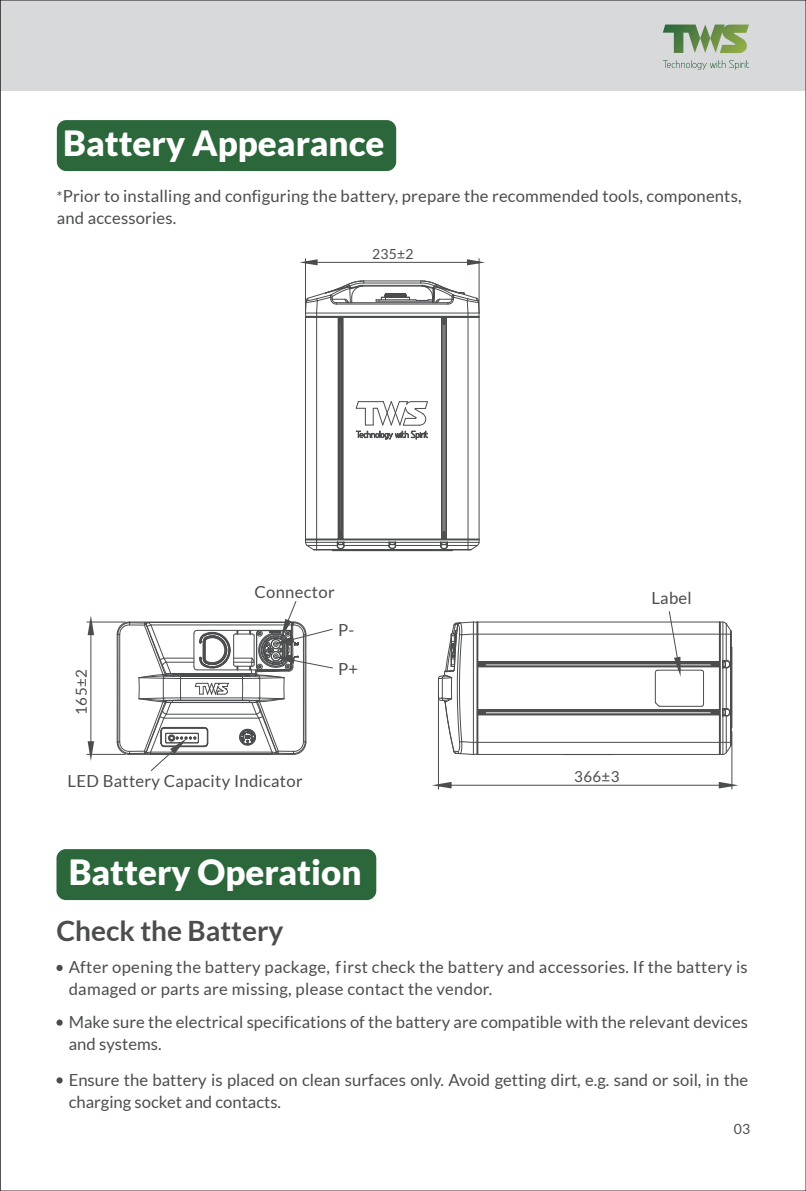
<style>
.page{position:relative;width:806px;height:1191px;background:#fff}
.page>*{position:absolute;margin:0;border:0;box-sizing:border-box;transform-origin:0 0}
.t1{font:900 34.8px "Lato";color:#fff}
.t2{font:700 28px "Lato";color:#4b4c4d}
.t3{font:16.6px/22px "Lato";letter-spacing:.01em;color:#4b4c4d}
.t4{font:15.2px "Lato";letter-spacing:.02em;color:#4b4c4d}
.t5{font:14px "Lato";color:#4b4c4d}
.t6{font:13.8px "Lato";color:#4b4c4d}
.s1{font-size:14.2px}
</style>
<div class="page">
<div style="left:57px;top:120px;width:339px;height:51px;background:#2c673c;border-radius:9px"></div>
<div style="left:56px;top:849px;width:320px;height:51px;background:#2c673c;border-radius:9px"></div>
<div style="left:0;top:0;width:805px;height:91px;background:#d8d9db"></div>
<svg style="left:663px;top:24px;width:85px;height:29px"></svg>
<svg style="left:662px;top:60px;width:86px;height:10px"></svg>
<svg style="left:0;top:0;width:1px;height:1191px"></svg>
<div style="left:56px;top:964px;width:7px;height:7px;background:#4b4c4d;border-radius:50%"></div>
<div style="left:56px;top:1019px;width:7px;height:6px;background:#4b4c4d;border-radius:50%"></div>
<div style="left:56px;top:1077px;width:7px;height:6px;background:#4b4c4d;border-radius:50%"></div>
<svg style="left:86px;top:601px;width:247px;height:170px"></svg>
<hr style="left:438px;top:692px;width:1px;height:97px;background:#4b4c4d">
<hr style="left:731px;top:731px;width:1px;height:58px;background:#4b4c4d">
<hr style="left:450px;top:785px;width:269px;height:1px;background:#4b4c4d">
<svg style="left:432px;top:782px;width:20px;height:7px"></svg>
<svg style="left:716px;top:780px;width:22px;height:9px"></svg>
<svg style="left:437px;top:611px;width:295px;height:145px"></svg>
<svg style="left:305px;top:280px;width:174px;height:271px"></svg>
<hr style="left:305px;top:259px;width:1px;height:54px;background:#4b4c4d">
<hr style="left:478px;top:259px;width:1px;height:54px;background:#4b4c4d">
<hr style="left:316px;top:262px;width:151px;height:1px;background:#4b4c4d">
<svg style="left:299px;top:258px;width:20px;height:8px"></svg>
<svg style="left:465px;top:258px;width:20px;height:8px"></svg>
<h1 class="t1" style="left:63px;top:123px;width:323px">Battery Appearance</h1>
<p class="t3" style="left:57px;top:185px;width:685px"><span class="s1">*</span>Prior to installing and conf iguring the battery, prepare the recommended tools, components, and accessories.</p>
<p class="t6" style="left:372px;top:246px;width:43px">235±2</p>
<p class="t3" style="left:254px;top:580px;width:82px">Connector</p>
<p class="t4" style="left:73px;top:714px;width:47px;rotate:-90deg">165±2</p>
<p class="t3" style="left:338px;top:618px;width:18px">P-</p>
<p class="t3" style="left:338px;top:657px;width:22px">P+</p>
<p class="t3" style="left:67px;top:770px;width:236px">LED Battery Capacity Indicator</p>
<p class="t4" style="left:574px;top:768px;width:47px">366±3</p>
<h1 class="t1" style="left:69px;top:852px;width:294px">Battery Operation</h1>
<h2 class="t2" style="left:56px;top:915px;width:228px">Check the Battery</h2>
<p class="t3" style="left:651px;top:587px;width:42px">Label</p>
<p class="t3" style="left:69px;top:956px;width:680px">After opening the battery package, f irst check the battery and accessories. If the battery is damaged or parts are missing, please contact the vendor.</p>
<p class="t3" style="left:69px;top:1011px;width:680px">Make sure the electrical specifications of the battery are compatible with the relevant devices and systems.</p>
<p class="t3" style="left:69px;top:1068px;width:680px">Ensure the battery is placed on clean surfaces only. Avoid getting dirt, e.g. sand or soil, in the charging socket and contacts.</p>
<p class="t5" style="left:733px;top:1121px;width:18px">03</p>
</div>
